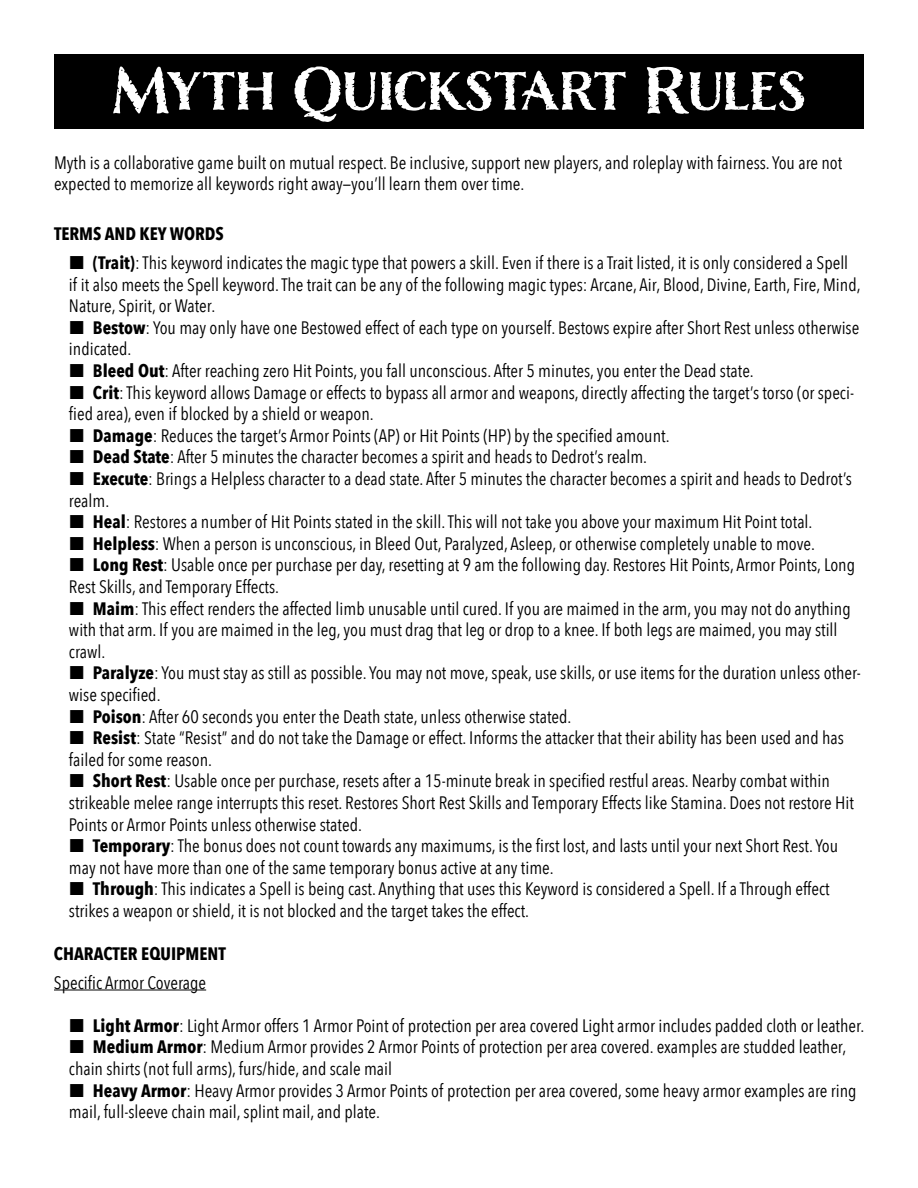
<style>
.page{position:relative;width:918px;height:1188px;background:#fff}
.page>*{position:absolute;margin:0;border:0;box-sizing:border-box;transform-origin:0 0}
.t1{font:700 60px "Nelson";color:#fff}
.t2{font:18px/21.6px "Avenir Next Condensed";color:#000}
.t3{font:700 18px "Avenir Next Condensed";color:#000}
.s1{font-weight:700}
</style>
<div class="page">
<div style="left:54px;top:54px;width:810px;height:74px;background:#000"></div>
<hr style="left:54px;top:990px;width:152px;height:1px;background:#000">
<h1 class="t1" style="left:112px;top:49px;width:695px">Myth Quickstart Rules</h1>
<p class="t2" style="left:54px;top:151px;width:790px">Myth is a collaborative game built on mutual respect. Be inclusive, support new players, and roleplay with fairness. You are not expected to memorize all keywords right away—you’ll learn them over time.</p>
<p class="t2" style="left:93px;top:218px;width:757px;line-height:29.1px;text-indent:-39px"><span class="s1">TERMS AND KEY WORDS<br>(Trait)</span>: This keyword indicates the magic type that powers a skill. Even if there is a Trait listed, it is only considered a Spell</p>
<p class="t2" style="left:69px;top:273px;width:793px">if it also meets the Spell keyword. The trait can be any of the following magic types: Arcane, Air, Blood, Divine, Earth, Fire, Mind,<br>Nature, Spirit, or Water.</p>
<p class="t2" style="left:93px;top:316px;width:768px"><span class="s1">Bestow</span>: You may only have one Bestowed effect of each type on yourself. Bestows expire after Short Rest unless otherwise</p>
<p class="t2" style="left:69px;top:337px;width:64px">indicated.</p>
<p class="t2" style="left:93px;top:359px;width:662px"><span class="s1">Bleed Out</span>: After reaching zero Hit Points, you fall unconscious. After 5 minutes, you enter the Dead state.</p>
<p class="t2" style="left:93px;top:381px;width:763px"><span class="s1">Crit</span>: This keyword allows Damage or effects to bypass all armor and weapons, directly affecting the target’s torso (or speci-</p>
<p class="t2" style="left:69px;top:402px;width:306px">fied area), even if blocked by a shield or weapon.</p>
<p class="t2" style="left:93px;top:424px;width:578px"><span class="s1">Damage</span>: Reduces the target’s Armor Points (AP) or Hit Points (HP) by the specified amount.</p>
<p class="t2" style="left:93px;top:445px;width:556px"><span class="s1">Dead State</span>: After 5 minutes the character becomes a spirit and heads to Dedrot’s realm.</p>
<p class="t2" style="left:93px;top:467px;width:761px"><span class="s1">Execute</span>: Brings a Helpless character to a dead state. After 5 minutes the character becomes a spirit and heads to Dedrot’s</p>
<p class="t2" style="left:69px;top:489px;width:42px">realm.</p>
<p class="t2" style="left:93px;top:510px;width:721px"><span class="s1">Heal</span>: Restores a number of Hit Points stated in the skill. This will not take you above your maximum Hit Point total.</p>
<p class="t2" style="left:93px;top:532px;width:724px"><span class="s1">Helpless</span>: When a person is unconscious, in Bleed Out, Paralyzed, Asleep, or otherwise completely unable to move.</p>
<p class="t2" style="left:93px;top:553px;width:764px"><span class="s1">Long Rest</span>: Usable once per purchase per day, resetting at 9 am the following day. Restores Hit Points, Armor Points, Long</p>
<p class="t2" style="left:69px;top:575px;width:212px">Rest Skills, and Temporary Effects.</p>
<p class="t2" style="left:93px;top:597px;width:759px"><span class="s1">Maim</span>: This effect renders the affected limb unusable until cured. If you are maimed in the arm, you may not do anything</p>
<p class="t2" style="left:69px;top:618px;width:770px">with that arm. If you are maimed in the leg, you must drag that leg or drop to a knee. If both legs are maimed, you may still</p>
<p class="t2" style="left:69px;top:640px;width:38px">crawl.</p>
<p class="t2" style="left:93px;top:661px;width:769px"><span class="s1">Paralyze</span>: You must stay as still as possible. You may not move, speak, use skills, or use items for the duration unless other-</p>
<p class="t2" style="left:69px;top:683px;width:93px">wise specified.</p>
<p class="t2" style="left:93px;top:705px;width:480px"><span class="s1">Poison</span>: After 60 seconds you enter the Death state, unless otherwise stated.</p>
<p class="t2" style="left:93px;top:726px;width:752px"><span class="s1">Resist</span>: State “Resist” and do not take the Damage or effect. Informs the attacker that their ability has been used and has</p>
<p class="t2" style="left:69px;top:748px;width:145px">failed for some reason.</p>
<p class="t2" style="left:93px;top:769px;width:738px"><span class="s1">Short Rest</span>: Usable once per purchase, resets after a 15-minute break in specified restful areas. Nearby combat within</p>
<p class="t2" style="left:69px;top:791px;width:786px">strikeable melee range interrupts this reset. Restores Short Rest Skills and Temporary Effects like Stamina. Does not restore Hit</p>
<p class="t2" style="left:69px;top:813px;width:295px">Points or Armor Points unless otherwise stated.</p>
<p class="t2" style="left:93px;top:834px;width:747px"><span class="s1">Temporary</span>: The bonus does not count towards any maximums, is the first lost, and lasts until your next Short Rest. You</p>
<p class="t2" style="left:69px;top:856px;width:486px">may not have more than one of the same temporary bonus active at any time.</p>
<p class="t2" style="left:93px;top:877px;width:738px"><span class="s1">Through</span>: This indicates a Spell is being cast. Anything that uses this Keyword is considered a Spell. If a Through effect</p>
<p class="t2" style="left:69px;top:899px;width:462px">strikes a weapon or shield, it is not blocked and the target takes the effect.</p>
<p class="t3" style="left:54px;top:942px;width:173px">CHARACTER EQUIPMENT</p>
<p class="t2" style="left:54px;top:971px;width:154px">Specific Armor Coverage</p>
<p class="t2" style="left:93px;top:1014px;width:773px"><span class="s1">Light Armor</span>: Light Armor offers 1 Armor Point of protection per area covered Light armor includes padded cloth or leather.</p>
<p class="t2" style="left:93px;top:1036px;width:755px"><span class="s1">Medium Armor</span>: Medium Armor provides 2 Armor Points of protection per area covered. examples are studded leather,</p>
<p class="t2" style="left:69px;top:1057px;width:325px">chain shirts (not full arms), furs/hide, and scale mail</p>
<p class="t2" style="left:93px;top:1079px;width:765px"><span class="s1">Heavy Armor</span>: Heavy Armor provides 3 Armor Points of protection per area covered, some heavy armor examples are ring</p>
<p class="t2" style="left:69px;top:1100px;width:313px">mail, full-sleeve chain mail, splint mail, and plate.</p>
</div>
